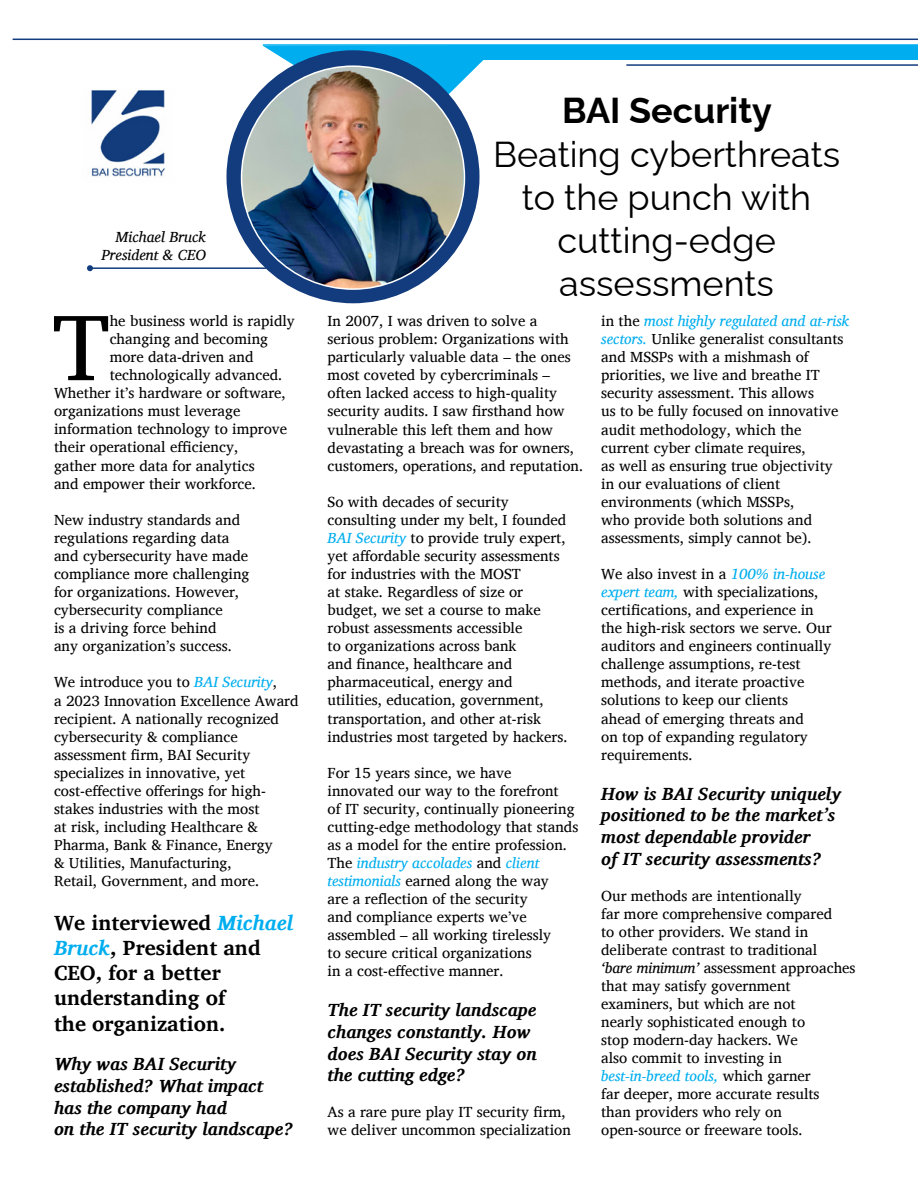
<style>
.page{position:relative;width:918px;height:1188px;background:#fff}
.page>*{position:absolute;margin:0;border:0;box-sizing:border-box;transform-origin:0 0}
.t1{font:95.55px "Charis SIL";color:#000}
.t2{font:36px/43.2px "Raleway";color:#000;text-align:center}
.t3{font:700 36px "Raleway";color:#000}
.t4{font:700 21px/25.3px "Charis SIL";color:#000}
.t5{font:italic 700 18px/21.6px "Charis SIL";color:#000}
.t6{font:15px/18px "Charis SIL";color:#000}
.t7{font:italic 15px/18px "Charis SIL";color:#000;text-align:right}
.s1{font-style:italic;color:#00aeef}
.s2{font-style:italic}
</style>
<div class="page">
<hr style="left:90px;top:267px;width:206px;height:2px;background:#113c7d">
<svg style="left:87px;top:265px;width:6px;height:6px"></svg>
<img style="left:91px;top:90px;width:74px;height:88px">
<hr style="left:263px;top:44px;width:655px;height:2px;background:#00aeef">
<svg style="left:263px;top:38px;width:236px;height:41px"></svg>
<div style="left:227px;top:50px;width:253px;height:253px;background:#123c7d;border-radius:50%"></div>
<img style="left:242px;top:66px;width:222px;height:223px">
<div style="left:448px;top:45px;width:470px;height:14px;background:#00aeef"></div>
<hr style="left:13px;top:39px;width:905px;height:1px;background:#123c7d">
<hr style="left:626px;top:64px;width:292px;height:2px;background:#123c7d">
<p class="t7" style="left:101px;top:228px;width:106px">Michael Bruck<br>President &amp; CEO</p>
<h1 class="t1" style="left:52px;top:291px;width:59px">T</h1>
<p class="t6" style="left:110px;top:312px;width:187px">he business world is rapidly</p>
<p class="t6" style="left:110px;top:330px;width:160px">changing and becoming</p>
<p class="t6" style="left:110px;top:348px;width:145px">more data-driven and</p>
<p class="t6" style="left:110px;top:366px;width:174px">technologically advanced.</p>
<p class="t6" style="left:54px;top:384px;width:233px">Whether it’s hardware or software,</p>
<p class="t6" style="left:54px;top:402px;width:188px">organizations must leverage</p>
<p class="t6" style="left:54px;top:420px;width:235px">information technology to improve</p>
<p class="t6" style="left:54px;top:438px;width:186px">their operational efficiency,</p>
<p class="t6" style="left:54px;top:456px;width:202px">gather more data for analytics</p>
<p class="t6" style="left:54px;top:474px;width:204px">and empower their workforce.</p>
<p class="t6" style="left:54px;top:511px;width:197px">New industry standards and regulations regarding data and cybersecurity have made compliance more challenging for organizations. However, cybersecurity compliance<br>is a driving force behind<br>any organization’s success.</p>
<p class="t6" style="left:54px;top:673px;width:246px">We introduce you to <span class="s1">BAI Security</span>,<br>a 2023 Innovation Excellence Award recipient. A nationally recognized cybersecurity &amp; compliance assessment firm, BAI Security specializes in innovative, yet cost-effective offerings for high&shy;stakes industries with the most<br>at risk, including Healthcare &amp;<br>Pharma, Bank &amp; Finance, Energy<br>&amp; Utilities, Manufacturing,<br>Retail, Government, and more.</p>
<h3 class="t4" style="left:54px;top:910px;width:241px">We interviewed <span class="s1">Michael<br>Bruck</span>, President and<br>CEO, for a better understanding of<br>the organization.</h3>
<p class="t5" style="left:54px;top:1053px;width:241px">Why was BAI Security established? What impact has the company had<br>on the IT security landscape?</p>
<h2 class="t3" style="left:562px;top:82px;width:211px">BAI Security</h2>
<h2 class="t2" style="left:493px;top:128px;width:349px">Beating cyberthreats to the punch with cutting-edge assessments</h2>
<p class="t6" style="left:328px;top:312px;width:257px">In 2007, I was driven to solve a serious problem: Organizations with particularly valuable data – the ones most coveted by cybercriminals – often lacked access to high-quality security audits. I saw firsthand how vulnerable this left them and how devastating a breach was for owners, customers, operations, and reputation.</p>
<p class="t6" style="left:328px;top:493px;width:242px">So with decades of security consulting under my belt, I founded<br><span class="s1">BAI Security</span> to provide truly expert, yet affordable security assessments for industries with the MOST<br>at stake. Regardless of size or budget, we set a course to make robust assessments accessible<br>to organizations across bank<br>and finance, healthcare and pharmaceutical, energy and utilities, education, government, transportation, and other at-risk industries most targeted by hackers.</p>
<p class="t6" style="left:328px;top:764px;width:252px">For 15 years since, we have innovated our way to the forefront<br>of IT security, continually pioneering cutting-edge methodology that stands as a model for the entire profession.<br>The <span class="s1">industry accolades</span> and <span class="s1">client testimonials</span> earned along the way<br>are a reflection of the security<br>and compliance experts we’ve assembled – all working tirelessly<br>to secure critical organizations<br>in a cost-effective manner.</p>
<p class="t5" style="left:328px;top:999px;width:211px">The IT security landscape changes constantly. How does BAI Security stay on the cutting edge?</p>
<p class="t6" style="left:328px;top:1103px;width:245px">As a rare pure play IT security firm, we deliver uncommon specialization</p>
<p class="t6" style="left:601px;top:312px;width:250px">in the <span class="s1">most highly regulated and at-risk sectors.</span> Unlike generalist consultants and MSSPs with a mishmash of priorities, we live and breathe IT security assessment. This allows<br>us to be fully focused on innovative audit methodology, which the current cyber climate requires,<br>as well as ensuring true objectivity in our evaluations of client environments (which MSSPs,<br>who provide both solutions and assessments, simply cannot be).</p>
<p class="t6" style="left:601px;top:565px;width:232px">We also invest in a <span class="s1">100% in-house expert team,</span> with specializations, certifications, and experience in the high-risk sectors we serve. Our auditors and engineers continually challenge assumptions, re-test methods, and iterate proactive solutions to keep our clients<br>ahead of emerging threats and<br>on top of expanding regulatory requirements.</p>
<p class="t5" style="left:601px;top:782px;width:242px">How is BAI Security uniquely positioned to be the market’s most dependable provider<br>of IT security assessments?</p>
<p class="t6" style="left:601px;top:886px;width:256px">Our methods are intentionally<br>far more comprehensive compared<br>to other providers. We stand in deliberate contrast to traditional<br><span class="s2">‘bare minimum’</span> assessment approaches that may satisfy government examiners, but which are not<br>nearly sophisticated enough to<br>stop modern-day hackers. We<br>also commit to investing in <span class="s1">best-in-breed tools,</span> which garner<br>far deeper, more accurate results<br>than providers who rely on open-source or freeware tools.</p>
</div>
